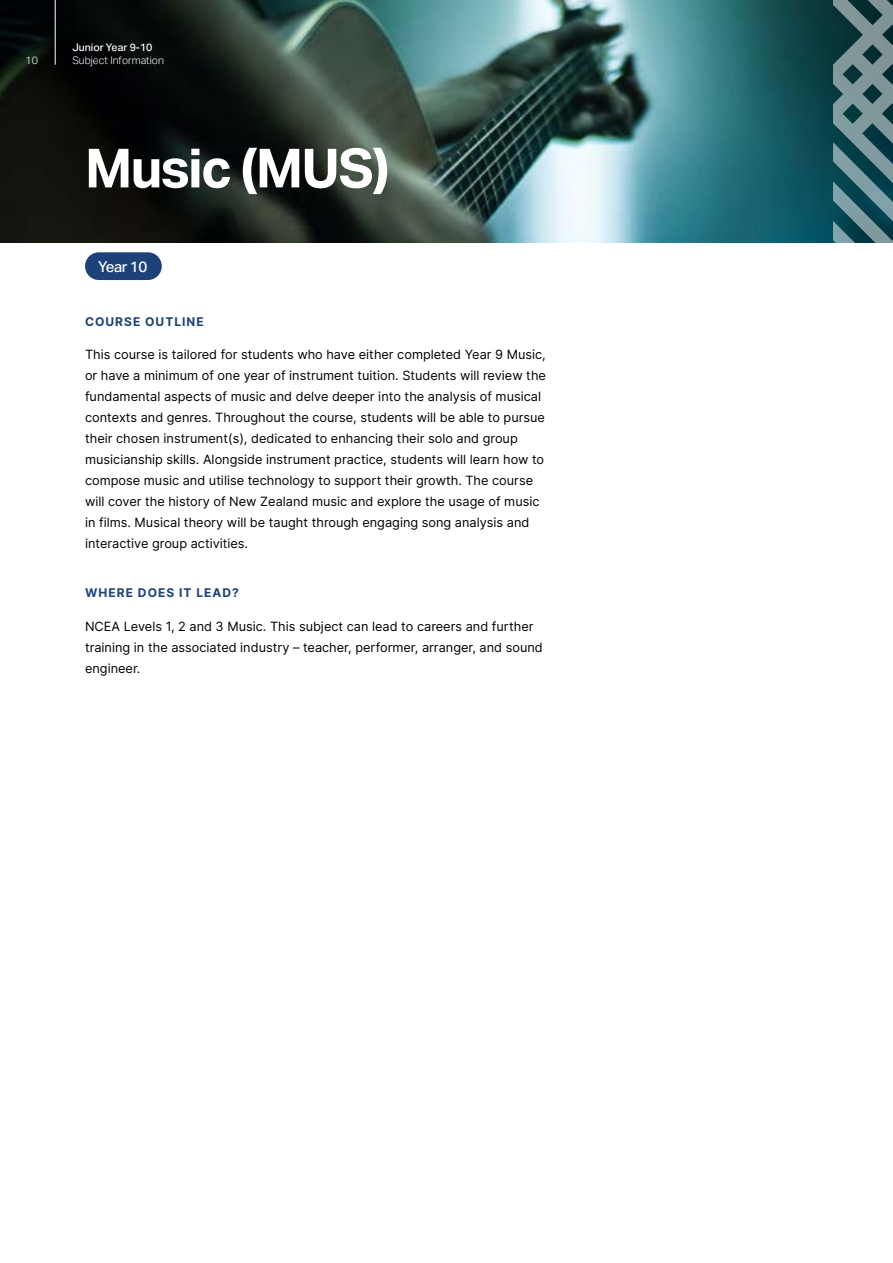
<style>
.page{position:relative;width:893px;height:1263px;background:#fff}
.page>*{position:absolute;margin:0;border:0;box-sizing:border-box;transform-origin:0 0}
.t1{font:700 54px "Aktiv Grotesk";letter-spacing:-.03em;color:#fff}
.t2{font:500 15px "Aktiv Grotesk";letter-spacing:-.03em;color:#fff}
.t3{font:12.75px/21px "Inter";color:#000}
.t4{font:700 12px "Inter";letter-spacing:.085em;color:#1c4279}
.t5{font:300 10.5px "Aktiv Grotesk";color:#fff}
.t6{font:500 10.5px "Aktiv Grotesk";color:#fff}
</style>
<div class="page">
<img style="left:0;top:0;width:833px;height:243px">
<div style="left:85px;top:252px;width:77px;height:28px;background:#1c4279;border-radius:14px"></div>
<svg style="left:833px;top:0;width:60px;height:243px;background:#4b7076"></svg>
<hr style="left:55px;top:0;width:1px;height:65px;background:#fff">
<p class="t5" style="left:26px;top:54px;width:14px">10</p>
<p class="t6" style="left:72px;top:41px;width:82px">Junior Year 9-10</p>
<p class="t5" style="left:72px;top:54px;width:93px">Subject Information</p>
<h1 class="t1" style="left:85px;top:137px;width:306px">Music (MUS)</h1>
<p class="t2" style="left:98px;top:258px;width:50px">Year 10</p>
<p class="t4" style="left:85px;top:313px;width:120px">COURSE OUTLINE</p>
<p class="t3" style="left:85px;top:344px;width:462px">This course is tailored for students who have either completed Year 9 Music, or have a minimum of one year of instrument tuition. Students will review the fundamental aspects of music and delve deeper into the analysis of musical contexts and genres. Throughout the course, students will be able to pursue their chosen instrument(s), dedicated to enhancing their solo and group musicianship skills. Alongside instrument practice, students will learn how to compose music and utilise technology to support their growth. The course will cover the history of New Zealand music and explore the usage of music in films. Musical theory will be taught through engaging song analysis and interactive group activities.</p>
<p class="t4" style="left:85px;top:584px;width:156px">WHERE DOES IT LEAD?</p>
<p class="t3" style="left:85px;top:615px;width:459px">NCEA Levels 1, 2 and 3 Music. This subject can lead to careers and further training in the associated industry – teacher, performer, arranger, and sound engineer.</p>
</div>
